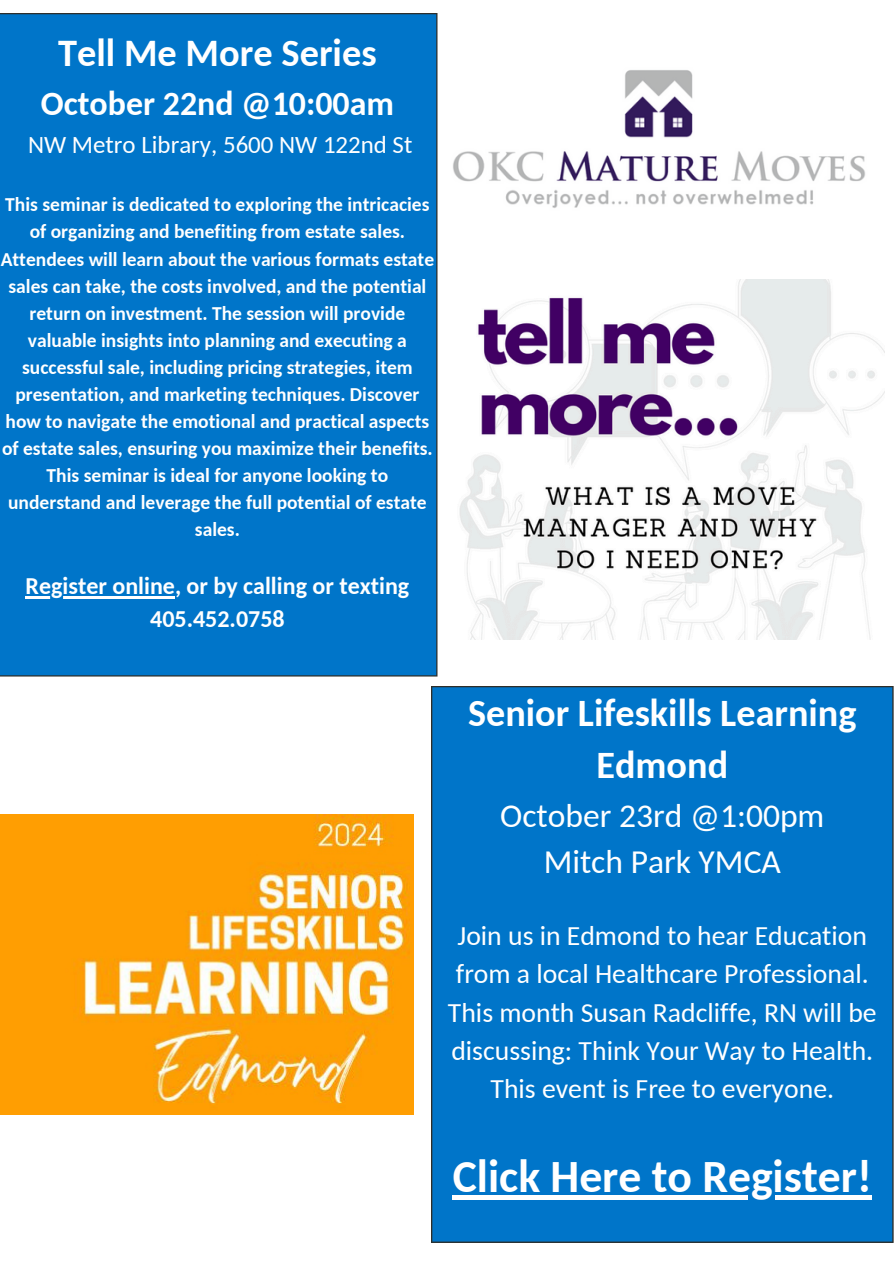
<style>
.page{position:relative;width:894px;height:1264px;background:#fff}
.page>*{position:absolute;margin:0;border:0;box-sizing:border-box;transform-origin:0 0}
.t1{font:700 45.6px "Carlito";color:#fff}
.t2{font:700 38.4px "Carlito";color:#fff}
.t3{font:700 38.1px/52.8px "Carlito";color:#fff;text-align:center}
.t4{font:700 33.9px "Carlito";color:#fff}
.t5{font:33.6px/46.2px "Carlito";color:#fff;text-align:center}
.t6{font:27.75px/38.2px "Carlito";color:#fff;text-align:center}
.t7{font:24.9px "Carlito";color:#fff}
.t8{font:700 24px/32.7px "Carlito";color:#fff;text-align:center}
.t9{font:700 19.5px/27px "Carlito";color:#fff;text-align:center}
</style>
<div class="page">
<img style="left:453px;top:70px;width:412px;height:138px">
<div style="left:0;top:13px;width:437px;height:663px;background:#0075c9"></div>
<hr style="left:26px;top:596px;width:149px;height:2px;background:#fff">
<img style="left:459px;top:280px;width:425px;height:359px">
<div style="left:431px;top:686px;width:462px;height:556px;background:#0075c9"></div>
<img style="left:0;top:814px;width:413px;height:299px">
<div style="left:452px;top:1194px;width:419px;height:5px;background:#fff"></div>
<p class="t2" style="left:58px;top:37px;width:320px">Tell Me More Series</p>
<p class="t4" style="left:41px;top:89px;width:355px">October 22nd @10:00am</p>
<p class="t7" style="left:28px;top:134px;width:385px">NW Metro Library, 5600 NW 122nd St</p>
<h4 class="t9" style="left:1px;top:193px;width:435px">This seminar is dedicated to exploring the intricacies of organizing and benefiting from estate sales.<br>Attendees will learn about the various formats estate sales can take, the costs involved, and the potential return on investment. The session will provide valuable insights into planning and executing a successful sale, including pricing strategies, item presentation, and marketing techniques. Discover how to navigate the emotional and practical aspects of estate sales, ensuring you maximize their benefits.<br>This seminar is ideal for anyone looking to understand and leverage the full potential of estate sales.</h4>
<p class="t8" style="left:26px;top:572px;width:385px">Register online, or by calling or texting<br>405.452.0758</p>
<h2 class="t3" style="left:468px;top:689px;width:390px">Senior Lifeskills Learning<br>Edmond</h2>
<h2 class="t5" style="left:500px;top:795px;width:325px">October 23rd @1:00pm<br>Mitch Park YMCA</h2>
<h3 class="t6" style="left:448px;top:918px;width:430px">Join us in Edmond to hear Education from a local Healthcare Professional.<br>This month Susan Radcliffe, RN will be discussing: Think Your Way to Health.<br>This event is Free to everyone.</h3>
<h1 class="t1" style="left:452px;top:1157px;width:420px">Click Here to Register!</h1>
</div>
